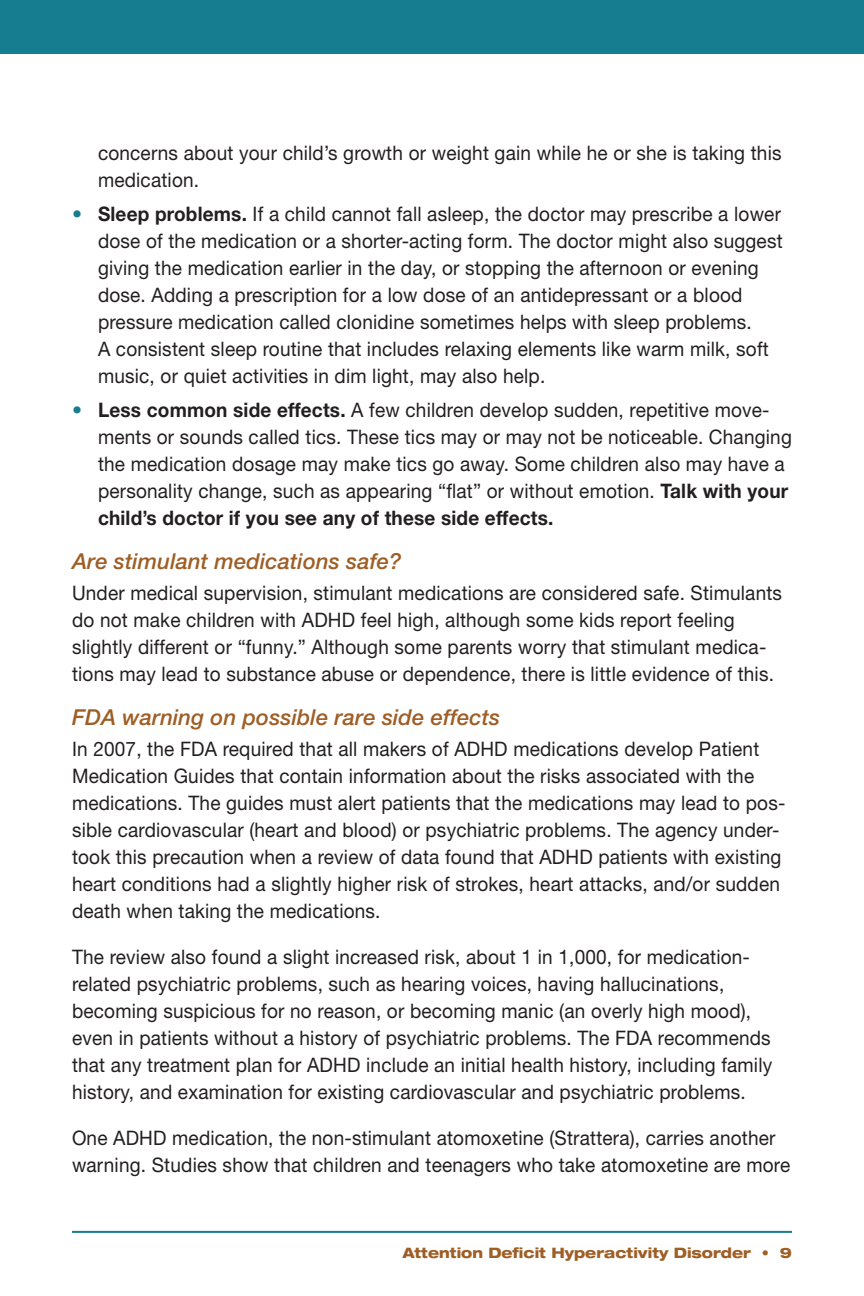
<style>
.page{position:relative;width:864px;height:1296px;background:#fff}
.page>*{position:absolute;margin:0;border:0;box-sizing:border-box;transform-origin:0 0}
._1c__Subhead_2_-_bro{font:italic 500 22px "Helvetica Neue";letter-spacing:.005em;color:#9e5e25}
._2a__Body_Text{font:20px/27px "Helvetica Neue";letter-spacing:.01em;color:#231f20;scale:.95 1}
._3a__Bullet-body_tex{font:20px/27px "Helvetica Neue";letter-spacing:.01em;color:#231f20;scale:.95 1}
.t1{font:800 expanded 14.4px "Helvetica Neue";color:#9e5e25;scale:.95 1}
.s1{font-weight:700;color:#167d90}
.s2{font-weight:700}
.s3{font-weight:900;font-stretch:normal}
</style>
<div class="page">
<div style="left:0;top:0;width:864px;height:54px;background:#167d90"></div>
<hr style="left:72px;top:1231px;width:720px;height:2px;background:#167d90">
<p class="_3a__Bullet-body_tex" style="left:98px;top:139px;width:721px">concerns about your child’s growth or weight gain while he or she is taking this medication.</p>
<p class="_3a__Bullet-body_tex" style="left:98px;top:200px;width:722px;text-indent:-26px"><span class="s1">•</span> <span class="s2">Sleep problems.</span> If a child cannot fall asleep, the doctor may prescribe a lower dose of the medication or a shorter-acting form. The doctor might also suggest giving the medication earlier in the day, or stopping the afternoon or evening dose. Adding a prescription for a low dose of an antidepressant or a blood pressure medication called clonidine sometimes helps with sleep problems.<br>A consistent sleep routine that includes relaxing elements like warm milk, soft music, or quiet activities in dim light, may also help.</p>
<p class="_3a__Bullet-body_tex" style="left:98px;top:396px;width:732px;text-indent:-26px"><span class="s1">•</span> <span class="s2">Less common side effects.</span> A few children develop sudden, repetitive move&shy;ments or sounds called tics. These tics may or may not be noticeable. Changing the medication dosage may make tics go away. Some children also may have a personality change, such as appearing “flat” or without emotion. <span class="s2">Talk with your child’s doctor if you see any of these side effects.</span></p>
<p class="_1c__Subhead_2_-_bro" style="left:72px;top:548px;width:331px">Are stimulant medications safe?</p>
<p class="_2a__Body_Text" style="left:72px;top:579px;width:749px">Under medical supervision, stimulant medications are considered safe. Stimulants do not make children with ADHD feel high, although some kids report feeling slightly different or “funny.” Although some parents worry that stimulant medica&shy;tions may lead to substance abuse or dependence, there is little evidence of this.</p>
<p class="_1c__Subhead_2_-_bro" style="left:72px;top:704px;width:430px">FDA warning on possible rare side effects</p>
<p class="_2a__Body_Text" style="left:72px;top:735px;width:753px">In 2007, the FDA required that all makers of ADHD medications develop Patient Medication Guides that contain information about the risks associated with the medications. The guides must alert patients that the medications may lead to pos&shy;sible cardiovascular (heart and blood) or psychiatric problems. The agency under&shy;took this precaution when a review of data found that ADHD patients with existing heart conditions had a slightly higher risk of strokes, heart attacks, and/or sudden death when taking the medications.</p>
<p class="_2a__Body_Text" style="left:72px;top:943px;width:739px">The review also found a slight increased risk, about 1 in 1,000, for medication&shy;related psychiatric problems, such as hearing voices, having hallucinations, becoming suspicious for no reason, or becoming manic (an overly high mood), even in patients without a history of psychiatric problems. The FDA recommends that any treatment plan for ADHD include an initial health history, including family history, and examination for existing cardiovascular and psychiatric problems.</p>
<p class="_2a__Body_Text" style="left:72px;top:1124px;width:758px">One ADHD medication, the non-stimulant atomoxetine (Strattera), carries another warning. Studies show that children and teenagers who take atomoxetine are more</p>
<p class="t1" style="left:403px;top:1244px;width:387px">Attention Deficit Hyperactivity Disorder <span class="s3">•</span></p>
</div>
